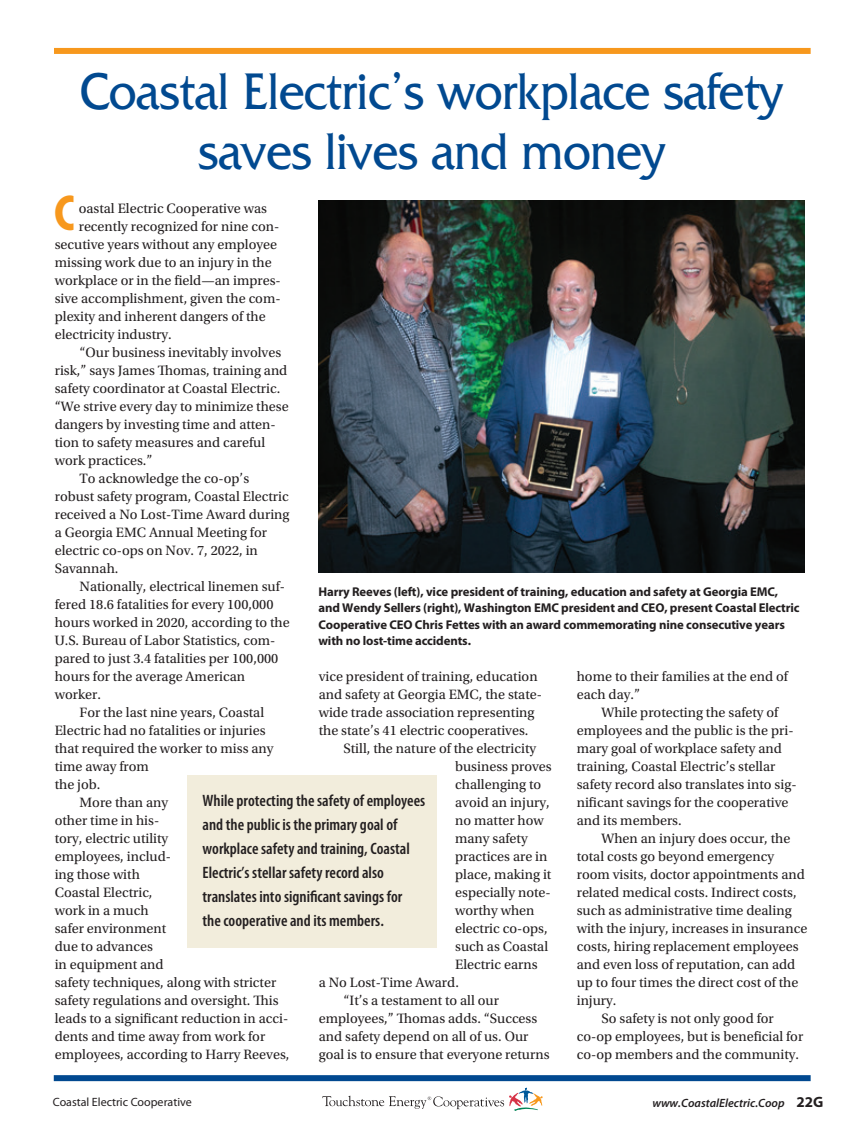
<style>
.page{position:relative;width:864px;height:1134px;background:#fff}
.page>*{position:absolute;margin:0;border:0;box-sizing:border-box;transform-origin:0 0}
.t1{font:54px/60px "Friz Quadrata Std";letter-spacing:-.005em;color:#014990;text-align:center;scale:.9 1}
.t2{font:700 condensed 45.45px "Futura Std";color:#f7981d}
.t3{font:600 condensed 16.5px/24px "Myriad Pro";color:#231f20}
.t4{font:14.25px/18px "Utopia Std";color:#231f20}
.t5{font:700 12.75px/16.5px "Myriad Pro";letter-spacing:-.01em;color:#231f20}
.t6{font:italic 600 12px "Myriad Pro";color:#231f20}
.t7{font:12px "Myriad Pro";color:#231f20}
.s1{font-weight:700;font-style:normal;font-size:15px}
</style>
<div class="page">
<div style="left:187px;top:775px;width:250px;height:173px;background:#f2eddc"></div>
<div style="left:54px;top:1075px;width:757px;height:6px;background:#014990"></div>
<div style="left:54px;top:48px;width:757px;height:6px;background:#f7981d"></div>
<img style="left:319px;top:200px;width:486px;height:372px">
<svg style="left:322px;top:1088px;width:221px;height:23px"></svg>
<h1 class="t1" style="left:80px;top:62px;width:783px">Coastal Electric’s workplace safety saves lives and money</h1>
<p class="t4" style="left:79px;top:199px;width:190px">oastal Electric Cooperative was</p>
<p class="t4" style="left:55px;top:217px;width:228px;text-indent:24px">recently recognized for nine con&shy;secutive years without any employee missing work due to an injury in the workplace or in the feld—an impres&shy;sive accomplishment, given the com&shy;plexity and inherent dangers of the electricity industry.</p>
<p class="t4" style="left:55px;top:343px;width:236px;text-indent:25px">“Our business inevitably involves risk,” says James Tomas, training and safety coordinator at Coastal Electric. “We strive every day to minimize these dangers by investing time and atten&shy;tion to safety measures and careful work practices.”</p>
<p class="t4" style="left:55px;top:469px;width:236px;text-indent:25px">To acknowledge the co-op’s robust safety program, Coastal Electric received a No Lost-Time Award during a Georgia EMC Annual Meeting for electric co-ops on Nov. 7, 2022, in<br>Savannah.</p>
<p class="t4" style="left:55px;top:577px;width:237px;text-indent:25px">Nationally, electrical linemen suf&shy;fered 18.6 fatalities for every 100,000 hours worked in 2020, according to the</p>
<p class="t4" style="left:55px;top:631px;width:225px">U.S. Bureau of Labor Statistics, com&shy;pared to just 3.4 fatalities per 100,000 hours for the average American</p>
<h2 class="t2" style="left:54px;top:185px;width:22px">C</h2>
<p class="t5" style="left:318px;top:583px;width:483px">Harry Reeves (left), vice president of training, education and safety at Georgia EMC, and Wendy Sellers (right), Washington EMC president and CEO, present Coastal Electric Cooperative CEO Chris Fettes with an award commemorating nine consecutive years with no lost-time accidents.</p>
<p class="t4" style="left:577px;top:668px;width:214px">home to their families at the end of each day.”</p>
<p class="t4" style="left:577px;top:704px;width:221px;text-indent:25px">While protecting the safety of employees and the public is the pri&shy;mary goal of workplace safety and training, Coastal Electric’s stellar safety record also translates into sig&shy;nifcant savings for the cooperative and its members.</p>
<p class="t4" style="left:577px;top:830px;width:232px;text-indent:25px">When an injury does occur, the total costs go beyond emergency room visits, doctor appointments and related medical costs. Indirect costs, such as administrative time dealing with the injury, increases in insurance costs, hiring replacement employees and even loss of reputation, can add up to four times the direct cost of the injury.</p>
<p class="t4" style="left:577px;top:1010px;width:228px;text-align:center">So safety is not only good for<br>co-op employees, but is benefcial for co-op members and the community.</p>
<p class="t4" style="left:319px;top:668px;width:220px">vice president of training, education</p>
<p class="t4" style="left:55px;top:685px;width:48px">worker.</p>
<p class="t4" style="left:319px;top:686px;width:225px">and safety at Georgia EMC, the state-</p>
<p class="t4" style="left:80px;top:703px;width:186px">For the last nine years, Coastal</p>
<p class="t4" style="left:319px;top:704px;width:217px">wide trade association representing</p>
<p class="t4" style="left:55px;top:721px;width:212px">Electric had no fatalities or injuries</p>
<p class="t4" style="left:319px;top:722px;width:211px">the state’s 41 electric cooperatives.</p>
<p class="t4" style="left:55px;top:739px;width:220px">that required the worker to miss any</p>
<p class="t4" style="left:344px;top:740px;width:194px">Still, the nature of the electricity</p>
<p class="t4" style="left:55px;top:757px;width:96px">time away from the job.</p>
<p class="t4" style="left:55px;top:793px;width:118px;text-indent:25px">More than any other time in his&shy;tory, electric utility employees, includ&shy;ing those with<br>Coastal Electric, work in a much safer environment due to advances<br>in equipment and</p>
<h4 class="t3" style="left:203px;top:788px;width:224px">While protecting the safety of employees and the public is the primary goal of workplace safety and training, Coastal Electric’s stellar safety record also translates into signifcant savings for<br>the cooperative and its members.</h4>
<p class="t4" style="left:455px;top:758px;width:98px">business proves challenging to avoid an injury, no matter how many safety practices are in place, making it especially note&shy;worthy when electric co-ops, such as Coastal<br>Electric earns</p>
<p class="t4" style="left:55px;top:973px;width:236px">safety techniques, along with stricter safety regulations and oversight. Tis leads to a signifcant reduction in acci&shy;dents and time away from work for employees, according to Harry Reeves,</p>
<p class="t4" style="left:319px;top:974px;width:142px">a No Lost-Time Award.</p>
<p class="t4" style="left:319px;top:992px;width:232px;text-indent:25px">“It’s a testament to all our employees,” Tomas adds. “Success and safety depend on all of us. Our goal is to ensure that everyone returns</p>
<p class="t7" style="left:53px;top:1095px;width:141px">Coastal Electric Cooperative</p>
<p class="t6" style="left:652px;top:1095px;width:172px">www.CoastalElectric.Coop <span class="s1">22G</span></p>
</div>
